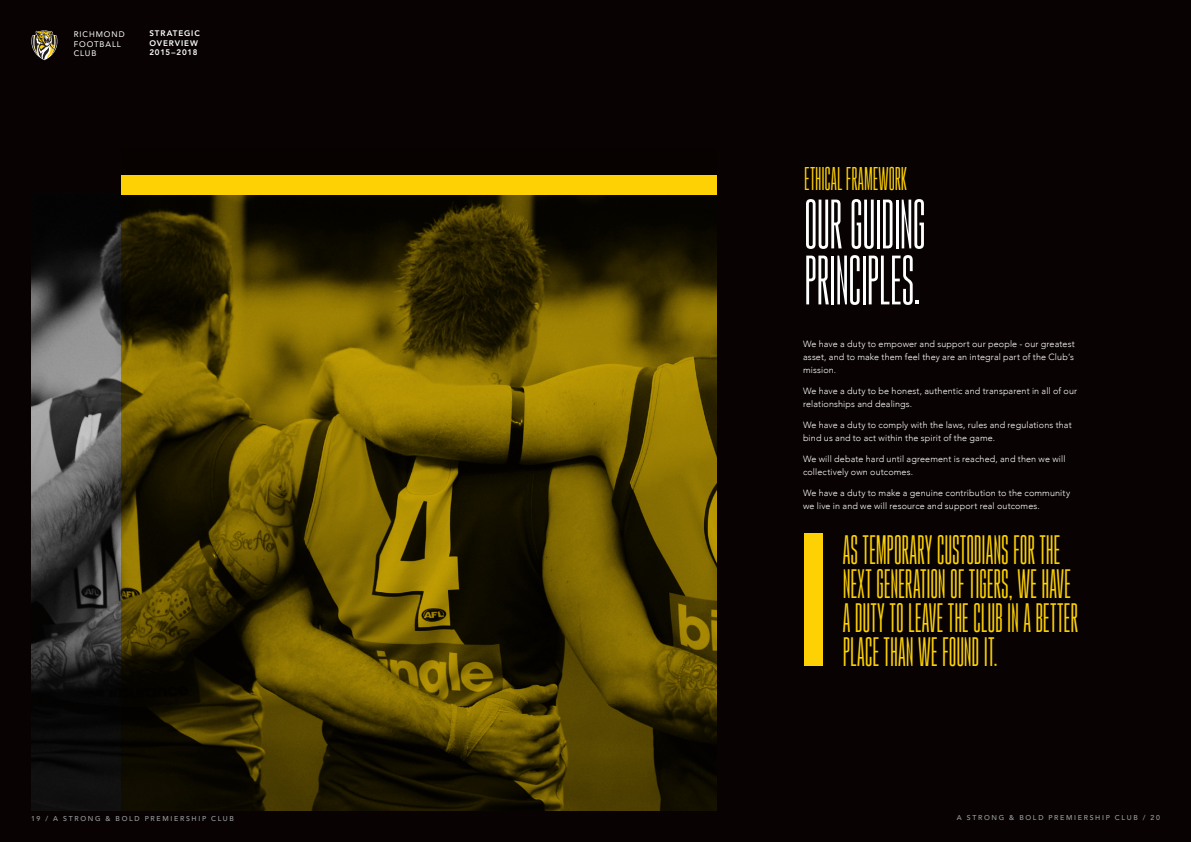
<style>
.page{position:relative;width:1191px;height:842px;background:#080302}
.page>*{position:absolute;margin:0;border:0;box-sizing:border-box;transform-origin:0 0}
.t1{font:100 51px/56px "Gobold High";letter-spacing:-.015em;color:#fff}
.t2{font:100 30px/33.8px "Gobold High";color:#fed105}
.t3{font:100 24px "Gobold High";letter-spacing:.005em;color:#fed105}
.t4{font:300 9px/12.8px "Avenir";letter-spacing:.015em;color:#fff}
.t5{font:800 8px/9.6px "Avenir LT";letter-spacing:.115em;color:#fff}
.t6{font:8px/9.6px "Avenir LT";letter-spacing:.115em;color:#fff}
.t7{font:500 7px "Avenir LT";letter-spacing:.24em;color:#9d9fa2}
</style>
<div class="page">
<img style="left:31px;top:221px;width:90px;height:590px">
<svg style="left:121px;top:195px;width:595px;height:616px"></svg>
<div style="left:804px;top:533px;width:19px;height:132px;background:#fed105"></div>
<svg style="left:31px;top:31px;width:26px;height:29px"></svg>
<div style="left:121px;top:175px;width:595px;height:20px;background:#fed105"></div>
<p class="t6" style="left:74px;top:30px;width:52px">RICHMOND<br>FOOTBALL<br>CLUB</p>
<p class="t5" style="left:149px;top:29px;width:52px">STRATEGIC<br>OVERVIEW<br>2015–2018</p>
<h3 class="t3" style="left:804px;top:165px;width:104px">ETHICAL FRAMEWORK</h3>
<h1 class="t1" style="left:804px;top:197px;width:123px">OUR GUIDING<br>PRINCIPLES.</h1>
<p class="t4" style="left:803px;top:337px;width:273px;text-align:justify">We have a duty to empower and support our people - our greatest asset, and to make them feel they are an integral part of the Club’s mission.</p>
<p class="t4" style="left:803px;top:384px;width:275px">We have a duty to be honest, authentic and transparent in all of our relationships and dealings.</p>
<p class="t4" style="left:803px;top:418px;width:270px">We have a duty to comply with the laws, rules and regulations that bind us and to act within the spirit of the game.</p>
<p class="t4" style="left:803px;top:452px;width:264px">We will debate hard until agreement is reached, and then we will collectively own outcomes.</p>
<p class="t4" style="left:803px;top:487px;width:268px">We have a duty to make a genuine contribution to the community we live in and we will resource and support real outcomes.</p>
<h2 class="t2" style="left:842px;top:533px;width:237px">AS TEMPORARY CUSTODIANS FOR THE<br>NEXT GENERATION OF TIGERS, WE HAVE<br>A DUTY TO LEAVE THE CLUB IN A BETTER<br>PLACE THAN WE FOUND IT.</h2>
<p class="t7" style="left:31px;top:815px;width:204px">19 / A STRONG &amp; BOLD PREMIERSHIP CLUB</p>
<p class="t7" style="left:956px;top:814px;width:205px">A STRONG &amp; BOLD PREMIERSHIP CLUB / 20</p>
</div>
